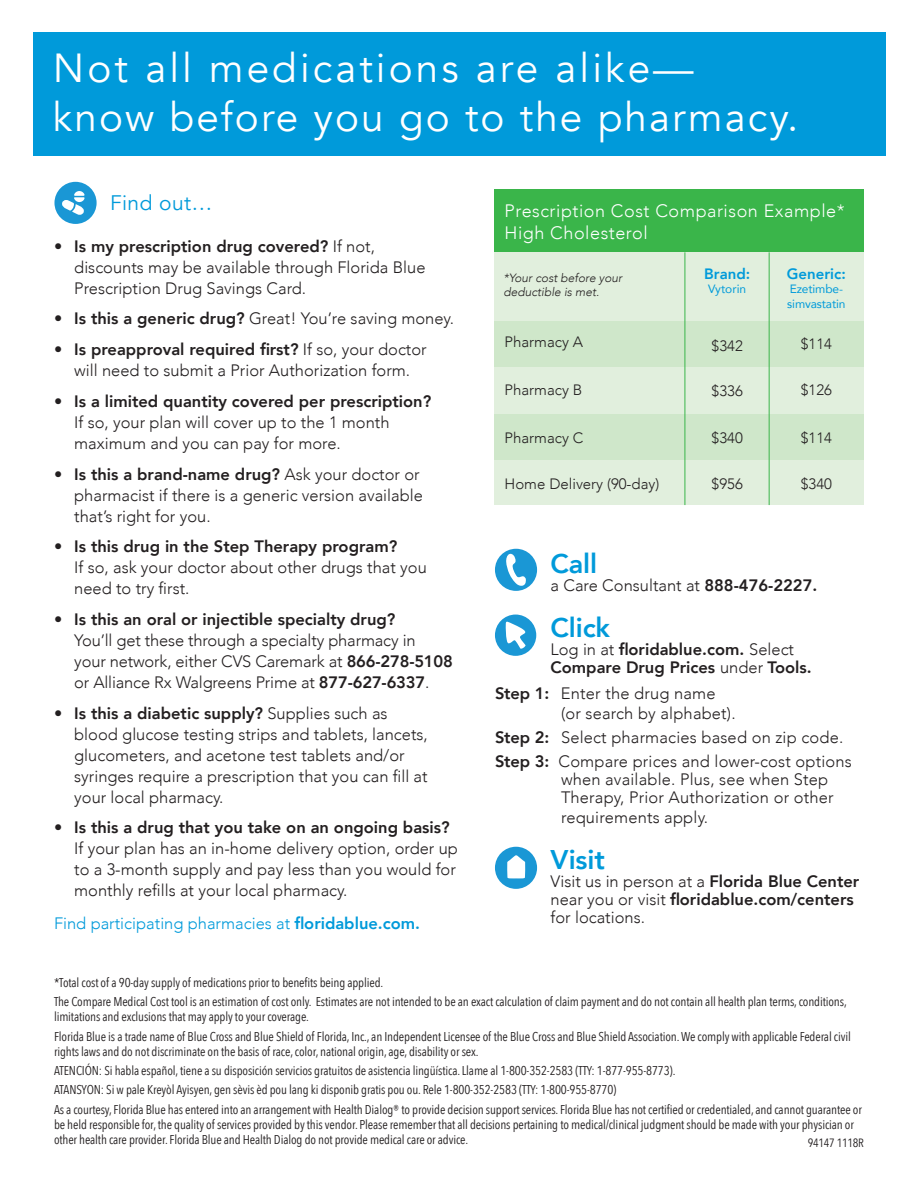
<style>
.page{position:relative;width:918px;height:1188px;background:#fff}
.page>*{position:absolute;margin:0;border:0;box-sizing:border-box;transform-origin:0 0}
.t1{font:40.5px "Avenir";letter-spacing:.055em;color:#fff}
.t2{font:40.5px "Avenir";letter-spacing:.075em;color:#fff}
.t3{font:800 27px "Avenir";letter-spacing:-.005em;color:#009ada}
.t4{font:21px "Avenir";letter-spacing:.02em;color:#009ada}
.t5{font:300 18px/21.6px "Avenir";letter-spacing:.03em;color:#fff}
.t6{font:300 16.5px/21px "Avenir";color:#231f20}
.t7{font:800 16.5px/18px "Avenir";color:#231f20}
.t8{font:300 16.5px "Avenir";color:#009ada}
.t9{font:300 15px "Avenir";color:#231f20}
.t10{font:800 15px "Avenir";color:#009ada}
.t11{font:12.75px/15px "Avenir Next Condensed";letter-spacing:-.01em;color:#231f20}
.t12{font:italic 300 12px/14.4px "Avenir";color:#231f20}
.t13{font:12px/14.4px "Avenir";letter-spacing:-.01em;color:#009ada}
.t14{font:12px "Avenir Next Condensed";letter-spacing:-.02em;color:#231f20}
.s1{font-weight:800}
.s2{font-weight:300}
</style>
<div class="page">
<div style="left:495px;top:253px;width:369px;height:252px;background:#e1efdd"></div>
<div style="left:495px;top:414px;width:369px;height:46px;background:#cfe7ca"></div>
<div style="left:495px;top:321px;width:369px;height:46px;background:#cfe7ca"></div>
<div style="left:33px;top:32px;width:852px;height:124px;background:#009ada"></div>
<div style="left:495px;top:549px;width:42px;height:42px;background:#1a97d5;border-radius:50%"></div>
<svg style="left:506px;top:554px;width:20px;height:32px"></svg>
<div style="left:495px;top:615px;width:41px;height:41px;background:#1a97d5;border-radius:50%"></div>
<svg style="left:505px;top:622px;width:21px;height:27px"></svg>
<svg style="left:495px;top:847px;width:42px;height:42px"></svg>
<hr style="left:685px;top:252px;width:1px;height:253px;background:#3ab54a">
<div style="left:495px;top:190px;width:369px;height:62px;background:#3ab54a"></div>
<hr style="left:769px;top:252px;width:1px;height:253px;background:#3ab54a">
<svg style="left:54px;top:182px;width:43px;height:42px"></svg>
<p class="t2" style="left:53px;top:44px;width:642px">Not all medications are alike—</p>
<p class="t1" style="left:53px;top:93px;width:747px">know before you go to the pharmacy.</p>
<p class="t4" style="left:110px;top:191px;width:104px">Find out…</p>
<p class="t6" style="left:74px;top:236px;width:353px;text-indent:-20px"><span class="s1">• Is my prescription drug covered?</span> If not, discounts may be available through Florida Blue<br>Prescription Drug Savings Card.</p>
<p class="t6" style="left:54px;top:308px;width:401px"><span class="s1">• Is this a generic drug?</span> Great! You’re saving money.</p>
<p class="t6" style="left:54px;top:339px;width:374px;text-align:center"><span class="s1">• Is preapproval required first?</span> If so, your doctor will need to submit a Prior Authorization form.</p>
<p class="t6" style="left:74px;top:391px;width:359px;text-indent:-20px"><span class="s1">• Is a limited quantity covered per prescription?<br></span>If so, your plan will cover up to the 1 month maximum and you can pay for more.</p>
<p class="t6" style="left:74px;top:463px;width:350px;text-indent:-20px"><span class="s1">• Is this a brand-name drug?</span> Ask your doctor or pharmacist if there is a generic version available that’s right for you.</p>
<p class="t6" style="left:74px;top:536px;width:354px;text-indent:-20px"><span class="s1">• Is this drug in the Step Therapy program?<br></span>If so, ask your doctor about other drugs that you need to try first.</p>
<p class="t6" style="left:74px;top:609px;width:380px;text-indent:-20px"><span class="s1">• Is this an oral or injectible specialty drug?<br></span>You’ll get these through a specialty pharmacy in<br>your network, either CVS Caremark at <span class="s1">866-278-5108 </span>or Alliance Rx Walgreens Prime at <span class="s1">877-627-6337</span>.</p>
<p class="t6" style="left:74px;top:703px;width:355px;text-indent:-20px"><span class="s1">• Is this a diabetic supply?</span> Supplies such as blood glucose testing strips and tablets, lancets, glucometers, and acetone test tablets and/or syringes require a prescription that you can fill at your local pharmacy.</p>
<p class="t6" style="left:74px;top:817px;width:385px;text-indent:-20px"><span class="s1">• Is this a drug that you take on an ongoing basis?<br></span>If your plan has an in-home delivery option, order up to a 3-month supply and pay less than you would for monthly refills at your local pharmacy.</p>
<p class="t8" style="left:54px;top:913px;width:368px">Find participating pharmacies at <span class="s1">floridablue.com.</span></p>
<p class="t5" style="left:505px;top:200px;width:342px">Prescription Cost Comparison Example*<br>High Cholesterol</p>
<p class="t10" style="left:704px;top:262px;width:48px">Brand:</p>
<p class="t13" style="left:708px;top:282px;width:40px">Vytorin</p>
<p class="t10" style="left:787px;top:262px;width:60px">Generic:</p>
<p class="t13" style="left:787px;top:282px;width:60px">Ezetimbe&shy;simvastatin</p>
<p class="t12" style="left:503px;top:270px;width:120px">*Your cost before your deductible is met.</p>
<p class="t9" style="left:505px;top:333px;width:80px">Pharmacy A</p>
<p class="t9" style="left:505px;top:381px;width:79px">Pharmacy B</p>
<p class="t9" style="left:505px;top:429px;width:80px">Pharmacy C</p>
<p class="t9" style="left:505px;top:475px;width:156px">Home Delivery (90-day)</p>
<p class="t9" style="left:712px;top:337px;width:33px">$342</p>
<p class="t9" style="left:712px;top:382px;width:33px">$336</p>
<p class="t9" style="left:712px;top:429px;width:33px">$340</p>
<p class="t9" style="left:801px;top:335px;width:33px">$114</p>
<p class="t9" style="left:801px;top:381px;width:33px">$126</p>
<p class="t9" style="left:801px;top:429px;width:33px">$114</p>
<p class="t9" style="left:712px;top:475px;width:33px">$956</p>
<p class="t9" style="left:801px;top:475px;width:33px">$340</p>
<p class="t3" style="left:551px;top:542px;width:48px">Call</p>
<p class="t6" style="left:551px;top:574px;width:268px">a Care Consultant at <span class="s1">888-476-2227.</span></p>
<p class="t3" style="left:551px;top:606px;width:61px">Click</p>
<p class="t7" style="left:551px;top:640px;width:263px"><span class="s2">Log in at</span> floridablue.com. <span class="s2">Select<br></span>Compare Drug Prices <span class="s2">under</span> Tools.</p>
<p class="t6" style="left:561px;top:684px;width:176px;line-height:19.8px;text-indent:-66px"><span class="s1">Step 1:</span> Enter the drug name (or search by alphabet).</p>
<p class="t6" style="left:495px;top:727px;width:350px"><span class="s1">Step 2:</span> Select pharmacies based on zip code.</p>
<p class="t6" style="left:561px;top:752px;width:292px;line-height:18px;text-indent:-66px"><span class="s1">Step 3:</span> Compare prices and lower-cost options when available. Plus, see when Step<br>Therapy, Prior Authorization or other</p>
<p class="t6" style="left:561px;top:807px;width:149px">requirements apply.</p>
<p class="t3" style="left:551px;top:838px;width:56px">Visit</p>
<p class="t6" style="left:551px;top:872px;width:310px;line-height:18px">Visit us in person at a <span class="s1">Florida Blue Center </span>near you or visit <span class="s1">floridablue.com/centers </span>for locations.</p>
<p class="t11" style="left:54px;top:974px;width:331px">*Total cost of a 90-day supply of medications prior to benefits being applied.</p>
<p class="t11" style="left:54px;top:994px;width:794px">The Compare Medical Cost tool is an estimation of cost only. Estimates are not intended to be an exact calculation of claim payment and do not contain all health plan terms, conditions, limitations and exclusions that may apply to your coverage.</p>
<p class="t11" style="left:54px;top:1028px;width:798px">Florida Blue is a trade name of Blue Cross and Blue Shield of Florida, Inc., an Independent Licensee of the Blue Cross and Blue Shield Association. We comply with applicable Federal civil rights laws and do not discriminate on the basis of race, color, national origin, age, disability or sex.</p>
<p class="t11" style="left:54px;top:1062px;width:623px">ATENCIÓN: Si habla español, tiene a su disposición servicios gratuitos de asistencia lingüística. Llame al 1-800-352-2583 (TTY: 1-877-955-8773).</p>
<p class="t11" style="left:54px;top:1082px;width:564px">ATANSYON: Si w pale Kreyòl Ayisyen, gen sèvis èd pou lang ki disponib gratis pou ou. Rele 1-800-352-2583 (TTY: 1-800-955-8770)</p>
<p class="t11" style="left:54px;top:1101px;width:809px">As a courtesy, Florida Blue has entered into an arrangement with Health Dialog® to provide decision support services. Florida Blue has not certified or credentialed, and cannot guarantee or be held responsible for, the quality of services provided by this vendor. Please remember that all decisions pertaining to medical/clinical judgment should be made with your physician or other health care provider. Florida Blue and Health Dialog do not provide medical care or advice.</p>
<p class="t14" style="left:808px;top:1132px;width:58px">94147 1118R</p>
</div>
